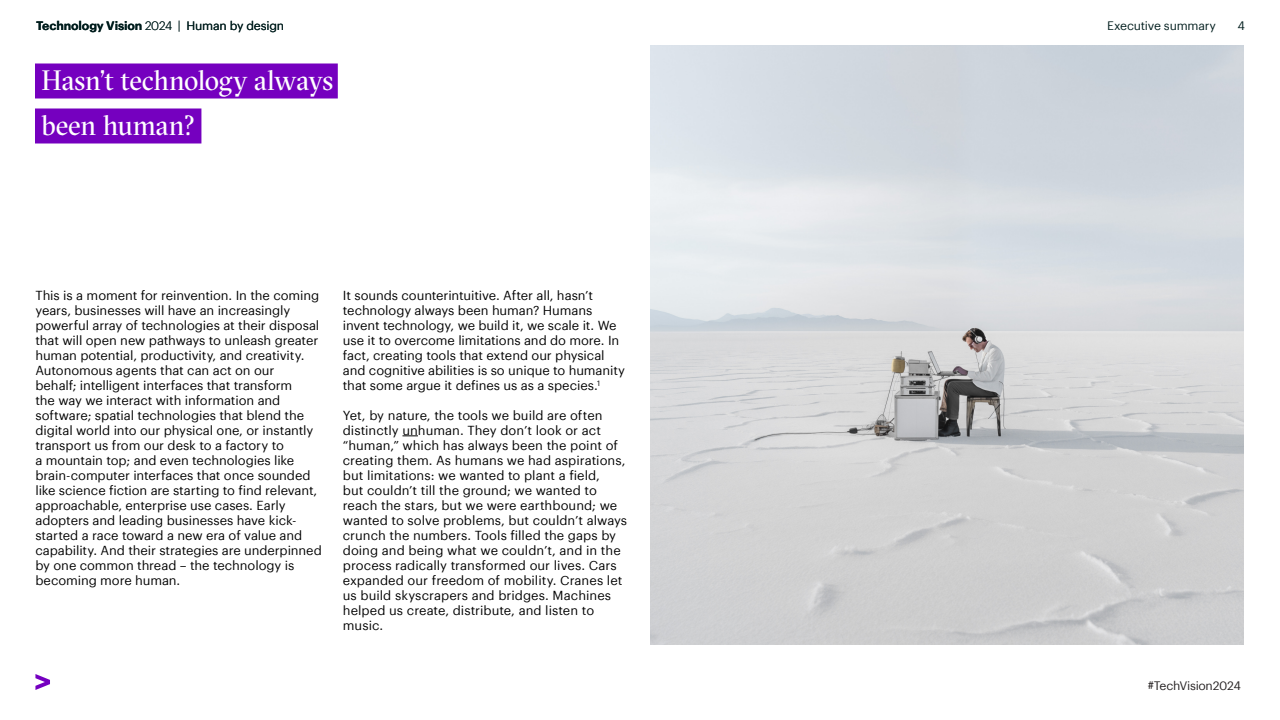
<style>
.page{position:relative;width:1280px;height:720px;background:#fff}
.page>*{position:absolute;margin:0;border:0;box-sizing:border-box;transform-origin:0 0}
.first_callout{font:28px/45px "GT Sectra Fine";letter-spacing:-.01em;color:#fff}
.Body_copy{font:12.8px/15px "Graphik";letter-spacing:-.005em;color:#000}
.t1{font:12px "Graphik";letter-spacing:-.02em;color:#001d1d}
.t2{font:600 12px "Graphik";letter-spacing:-.01em;color:#001d1d}
.t3{font:12px "Graphik";letter-spacing:-.025em;color:#231f20}
.s1{font-weight:300}
</style>
<div class="page">
<svg style="left:35px;top:674px;width:15px;height:16px"></svg>
<svg style="left:402px;top:436px;width:16px;height:1px"></svg>
<div style="left:35px;top:64px;width:303px;height:34px;background:#7500bf"></div>
<div style="left:35px;top:108px;width:166px;height:36px;background:#7500bf"></div>
<img style="left:650px;top:45px;width:594px;height:600px">
<p class="t2" style="left:36px;top:16px;width:146px">Technology Vision <span class="s1">2024 |</span></p>
<p class="t1" style="left:186px;top:17px;width:99px">Human by design</p>
<p class="t1" style="left:1107px;top:17px;width:110px">Executive summary</p>
<p class="t1" style="left:1237px;top:17px;width:9px">4</p>
<p class="first_callout" style="left:41px;top:58px;width:293px">Hasn’t technology always been human?</p>
<p class="Body_copy" style="left:35px;top:287px;width:288px">This is a moment for reinvention. In the coming years, businesses will have an increasingly powerful array of technologies at their disposal that will open new pathways to unleash greater human potential, productivity, and creativity.<br>Autonomous agents that can act on our<br>behalf; intelligent interfaces that transform<br>the way we interact with information and software; spatial technologies that blend the digital world into our physical one, or instantly transport us from our desk to a factory to<br>a mountain top; and even technologies like brain-computer interfaces that once sounded like science fiction are starting to find relevant, approachable, enterprise use cases. Early adopters and leading businesses have kick&shy;started a race toward a new era of value and capability. And their strategies are underpinned by one common thread – the technology is becoming more human.</p>
<p class="Body_copy" style="left:343px;top:287px;width:284px">It sounds counterintuitive. After all, hasn’t technology always been human? Humans invent technology, we build it, we scale it. We use it to overcome limitations and do more. In fact, creating tools that extend our physical and cognitive abilities is so unique to humanity that some argue it defines us as a species.<sup>1</sup></p>
<p class="Body_copy" style="left:343px;top:407px;width:286px">Yet, by nature, the tools we build are often distinctly unhuman. They don’t look or act “human,” which has always been the point of creating them. As humans we had aspirations, but limitations: we wanted to plant a field,<br>but couldn’t till the ground; we wanted to reach the stars, but we were earthbound; we wanted to solve problems, but couldn’t always crunch the numbers. Tools filled the gaps by doing and being what we couldn’t, and in the process radically transformed our lives. Cars expanded our freedom of mobility. Cranes let us build skyscrapers and bridges. Machines helped us create, distribute, and listen to music.</p>
<p class="t3" style="left:1148px;top:677px;width:95px">#TechVision2024</p>
</div>
